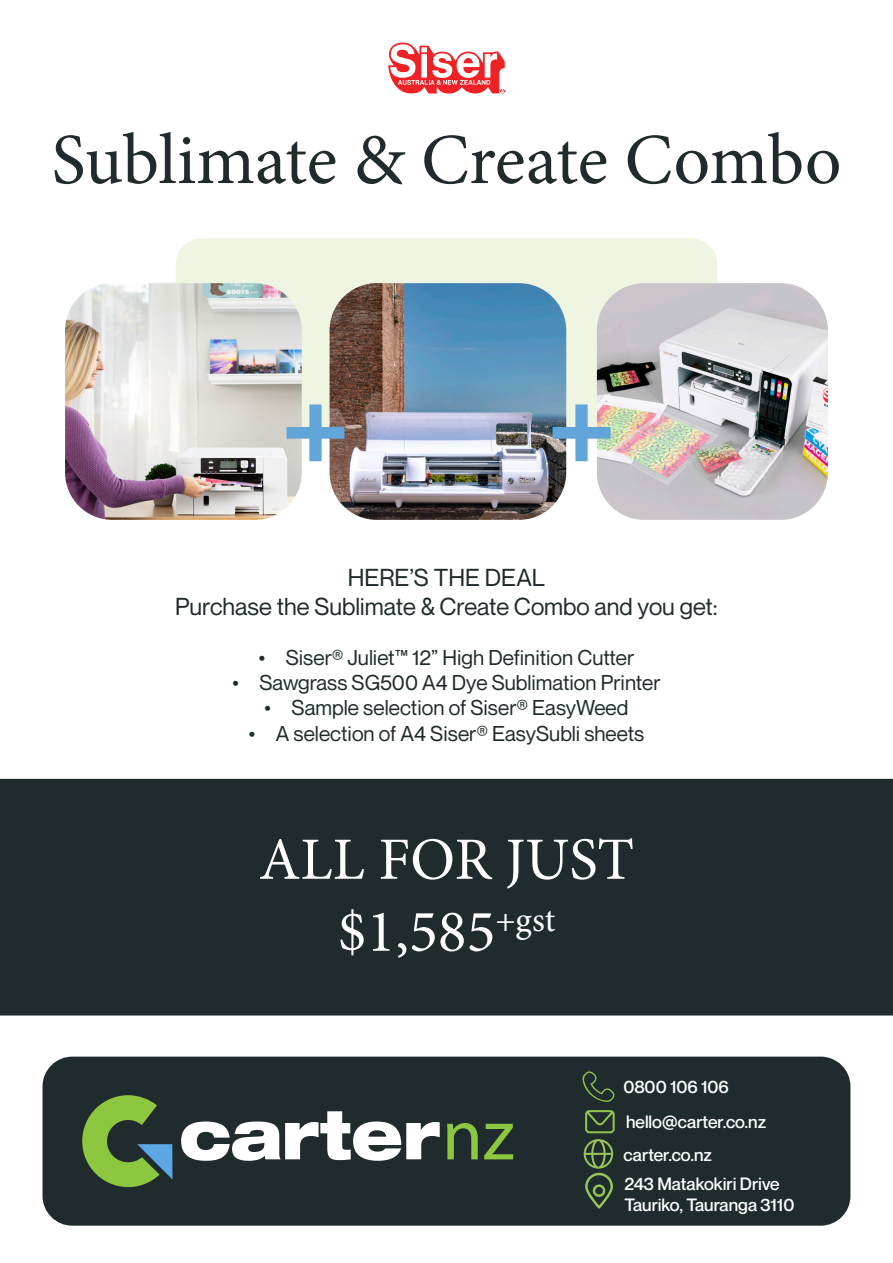
<style>
.page{position:relative;width:893px;height:1263px;background:#fff}
.page>*{position:absolute;margin:0;border:0;box-sizing:border-box;transform-origin:0 0}
.t1{font:72px "Minion Pro";letter-spacing:-.005em;color:#202b2d}
.t2{font:60px "Minion Pro";color:#fff}
.t3{font:24px "Neue Montreal";color:#202b2d}
.t4{font:21px "Neue Montreal";color:#202b2d}
.t5{font:500 17.4px "Neue Montreal";color:#fff}
</style>
<div class="page">
<div style="left:176px;top:238px;width:541px;height:194px;background:#eef6e2;border-radius:27px"></div>
<div style="left:0;top:779px;width:893px;height:236px;background:#202b2d"></div>
<img style="left:65px;top:283px;width:237px;height:237px">
<img style="left:330px;top:283px;width:236px;height:237px">
<img style="left:597px;top:283px;width:231px;height:237px">
<div style="left:43px;top:1056px;width:807px;height:170px;background:#202b2d;border-radius:30px"></div>
<svg style="left:582px;top:1071px;width:33px;height:31px"></svg>
<svg style="left:584px;top:1139px;width:29px;height:69px"></svg>
<svg style="left:585px;top:1110px;width:30px;height:23px"></svg>
<svg style="left:82px;top:1095px;width:90px;height:92px"></svg>
<svg style="left:181px;top:1111px;width:259px;height:50px"></svg>
<svg style="left:447px;top:1123px;width:31px;height:36px"></svg>
<svg style="left:484px;top:1124px;width:29px;height:35px"></svg>
<svg style="left:388px;top:43px;width:117px;height:51px"></svg>
<svg style="left:553px;top:404px;width:57px;height:57px"></svg>
<svg style="left:287px;top:404px;width:57px;height:57px"></svg>
<p class="t1" style="left:51px;top:112px;width:792px">Sublimate &amp; Create Combo</p>
<p class="t3" style="left:348px;top:563px;width:199px">HERE’S THE DEAL</p>
<p class="t3" style="left:175px;top:591px;width:544px">Purchase the Sublimate &amp; Create Combo and you get:</p>
<p class="t4" style="left:259px;top:645px;width:377px">• Siser®️ Juliet™️ 12” High Definition Cutter</p>
<p class="t4" style="left:232px;top:670px;width:430px">• Sawgrass SG500 A4 Dye Sublimation Printer</p>
<p class="t4" style="left:265px;top:695px;width:365px">• Sample selection of Siser®️ EasyWeed</p>
<p class="t4" style="left:249px;top:720px;width:397px">• A selection of A4 Siser®️ EasySubli sheets</p>
<p class="t2" style="left:259px;top:819px;width:377px">ALL FOR JUST</p>
<p class="t2" style="left:338px;top:891px;width:219px">$1,585<sup>+gst</sup></p>
<p class="t5" style="left:624px;top:1076px;width:107px">0800 106 106</p>
<p class="t5" style="left:626px;top:1112px;width:141px">hello@carter.co.nz</p>
<p class="t5" style="left:624px;top:1144px;width:90px">carter.co.nz</p>
<p class="t5" style="left:624px;top:1173px;width:157px">243 Matakokiri Drive</p>
<p class="t5" style="left:624px;top:1194px;width:172px">Tauriko, Tauranga 3110</p>
</div>
